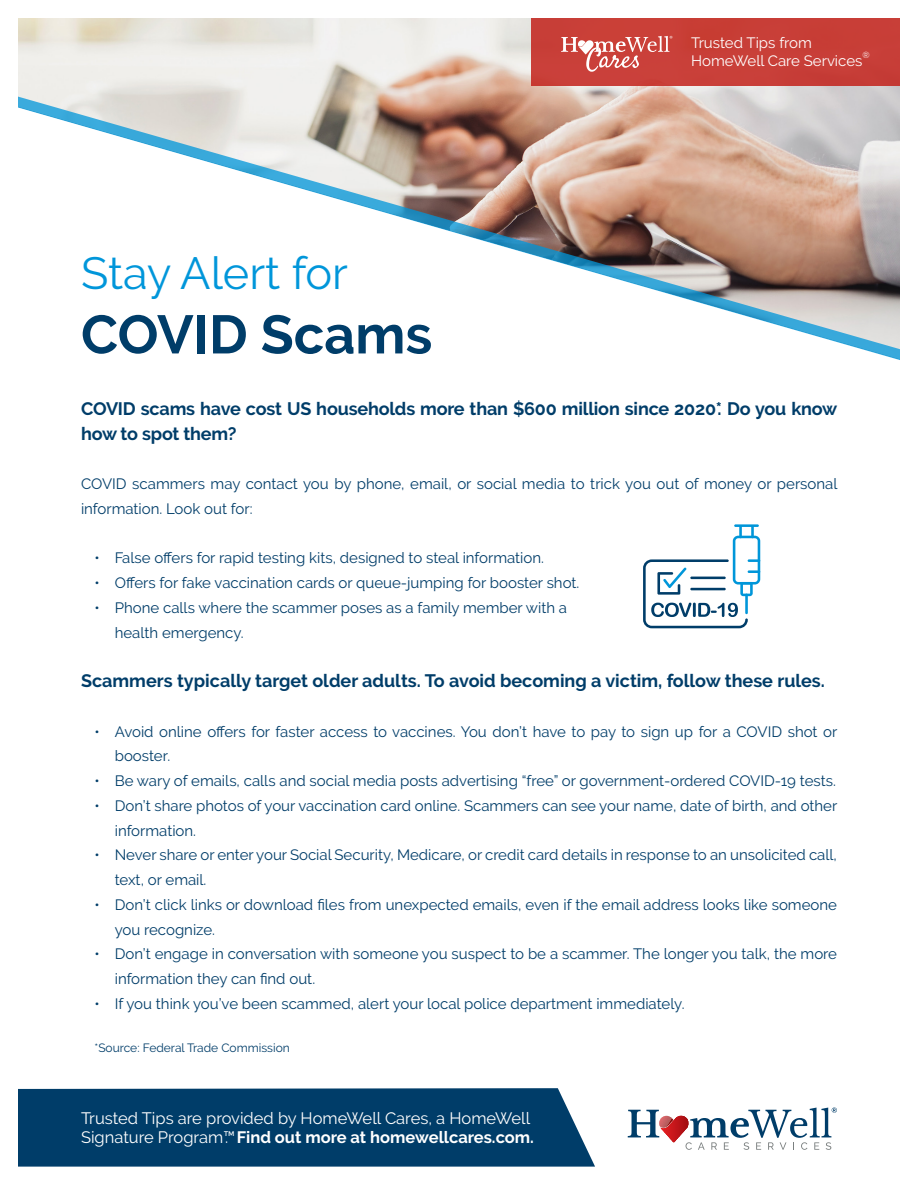
<style>
.page{position:relative;width:918px;height:1188px;background:#fff}
.page>*{position:absolute;margin:0;border:0;box-sizing:border-box;transform-origin:0 0}
.t1{font:700 54px "Raleway";color:#003d69}
.t2{font:45px "Raleway";color:#0096da}
.t3{font:700 18px/24.8px "Raleway";letter-spacing:-.01em;color:#003d69}
.t4{font:16.5px/19.8px "Raleway";color:#fff}
.t5{font:15px/24.8px "Raleway";color:#003d69}
.t6{font:15px "Raleway";color:#fff}
.t7{font:12px "Raleway";color:#003d69}
.t8{font:8.7px "Raleway";color:#fff}
.s1{font-weight:700}
</style>
<div class="page">
<div style="left:19px;top:1088px;width:576px;height:79px;background:#003d69"></div>
<img style="left:19px;top:19px;width:880px;height:74px">
<svg style="left:628px;top:1108px;width:209px;height:42px"></svg>
<hr style="left:734px;top:524px;width:25px;height:3px;background:#0096d9">
<svg style="left:643px;top:525px;width:117px;height:103px"></svg>
<hr style="left:690px;top:588px;width:36px;height:2px;background:#003d69">
<hr style="left:690px;top:577px;width:36px;height:2px;background:#003d69">
<svg style="left:19px;top:93px;width:880px;height:267px"></svg>
<div style="left:531px;top:17px;width:387px;height:69px;background:#c83e38"></div>
<svg style="left:561px;top:36px;width:111px;height:36px"></svg>
<p class="t2" style="left:81px;top:247px;width:268px">Stay Alert for</p>
<p class="t1" style="left:81px;top:304px;width:353px">COVID Scams</p>
<p class="t6" style="left:691px;top:34px;width:122px">Trusted Tips from</p>
<p class="t6" style="left:691px;top:52px;width:173px">HomeWell Care Services</p>
<p class="t8" style="left:863px;top:50px;width:9px">®</p>
<p class="t3" style="left:81px;top:396px;width:758px">COVID scams have cost US households more than $600 million since 2020*. Do you know how to spot them?</p>
<p class="t5" style="left:81px;top:471px;width:758px">COVID scammers may contact you by phone, email, or social media to trick you out of money or personal information. Look out for:</p>
<p class="t5" style="left:94px;top:546px;width:451px">• False offers for rapid testing kits, designed to steal information.</p>
<p class="t5" style="left:94px;top:570px;width:486px">• Offers for fake vaccination cards or queue-jumping for booster shot.</p>
<p class="t5" style="left:94px;top:595px;width:474px">• Phone calls where the scammer poses as a family member with a</p>
<p class="t5" style="left:115px;top:620px;width:130px">health emergency.</p>
<p class="t3" style="left:81px;top:668px;width:745px">Scammers typically target older adults. To avoid becoming a victim, follow these rules.</p>
<p class="t5" style="left:115px;top:719px;width:724px;text-indent:-20px">• Avoid online offers for faster access to vaccines. You don’t have to pay to sign up for a COVID shot or booster.</p>
<p class="t5" style="left:94px;top:768px;width:743px">• Be wary of emails, calls and social media posts advertising “free” or government-ordered COVID-19 tests.</p>
<p class="t5" style="left:115px;top:793px;width:724px;text-indent:-20px">• Don’t share photos of your vaccination card online. Scammers can see your name, date of birth, and other information.</p>
<p class="t5" style="left:115px;top:843px;width:724px;text-indent:-20px">• Never share or enter your Social Security, Medicare, or credit card details in response to an unsolicited call, text, or email.</p>
<p class="t5" style="left:115px;top:892px;width:724px;text-indent:-20px">• Don’t click links or download files from unexpected emails, even if the email address looks like someone you recognize.</p>
<p class="t5" style="left:115px;top:942px;width:724px;text-indent:-20px">• Don’t engage in conversation with someone you suspect to be a scammer. The longer you talk, the more information they can find out.</p>
<p class="t5" style="left:94px;top:991px;width:592px">• If you think you’ve been scammed, alert your local police department immediately.</p>
<p class="t7" style="left:94px;top:1040px;width:197px">*Source: Federal Trade Commission</p>
<p class="t4" style="left:81px;top:1108px;width:454px">Trusted Tips are provided by HomeWell Cares, a HomeWell<br>Signature Program™. <span class="s1">Find out more at homewellcares.com.</span></p>
</div>
